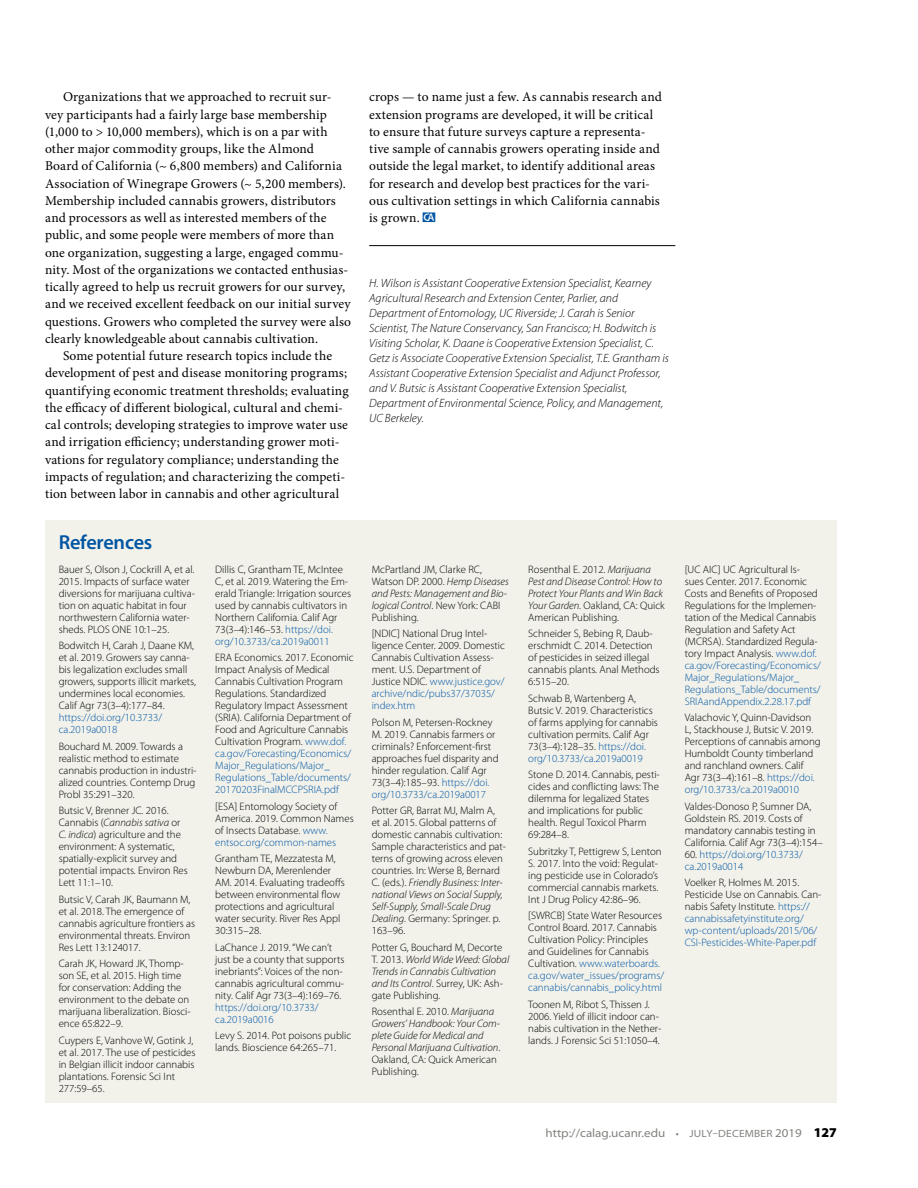
<style>
.page{position:relative;width:918px;height:1188px;background:#fff}
.page>*{position:absolute;margin:0;border:0;box-sizing:border-box;transform-origin:0 0}
.t1{font:600 20.25px "Myriad Pro";letter-spacing:-.01em;color:#0055a2}
.t2{font:13.5px/17.2px "Minion Pro";letter-spacing:.01em;color:#000}
.t3{font:italic 300 12px/15px "Myriad Pro";color:#000}
.t4{font:semi-expanded 12px "Myriad Pro";color:#7e817b}
.t5{font:300 10.8px/12px "Myriad Pro";color:#000}
.t6{font:300 10.8px/12px "Myriad Pro";color:#0055a2}
.t7{font:italic 300 10.8px/12px "Myriad Pro";color:#000}
.s1{font-style:italic}
.s2{color:#0055a2}
.s3{font-style:normal}
.s4{color:#000}
.s5{font-size:10.5px}
.s6{font-weight:900;font-stretch:normal;font-size:13.5px;color:#000}
</style>
<div class="page">
<hr style="left:369px;top:245px;width:306px;height:1px;background:#000">
<div style="left:45px;top:520px;width:792px;height:582px;background:#f2f2eb"></div>
<p class="t2" style="left:45px;top:88px;width:308px;text-indent:18px">Organizations that we approached to recruit sur&shy;vey participants had a fairly large base membership (1,000 to &gt; 10,000 members), which is on a par with other major commodity groups, like the Almond<br>Board of California (~ 6,800 members) and California Association of Winegrape Growers (~ 5,200 members).<br>Membership included cannabis growers, distributors and processors as well as interested members of the public, and some people were members of more than one organization, suggesting a large, engaged commu&shy;nity. Most of the organizations we contacted enthusias&shy;tically agreed to help us recruit growers for our survey, and we received excellent feedback on our initial survey questions. Growers who completed the survey were also clearly knowledgeable about cannabis cultivation.</p>
<p class="t2" style="left:45px;top:347px;width:305px;text-indent:18px">Some potential future research topics include the development of pest and disease monitoring programs; quantifying economic treatment thresholds; evaluating the efficacy of different biological, cultural and chemi&shy;cal controls; developing strategies to improve water use and irrigation efficiency; understanding grower moti&shy;vations for regulatory compliance; understanding the impacts of regulation; and characterizing the competi&shy;tion between labor in cannabis and other agricultural</p>
<h1 class="t1" style="left:59px;top:529px;width:95px">References</h1>
<p class="t5" style="left:59px;top:563px;width:138px">Bauer S, Olson J, Cockrill A, et al.<br>2015. Impacts of surface water diversions for marijuana cultiva&shy;tion on aquatic habitat in four northwestern California water&shy;sheds. PLOS ONE 10:1–25.</p>
<p class="t5" style="left:59px;top:640px;width:139px">Bodwitch H, Carah J, Daane KM, et al. 2019. Growers say canna&shy;bis legalization excludes small growers, supports illicit markets, undermines local economies.<br>Calif Agr 73(3–4):177–84.</p>
<p class="t6" style="left:59px;top:712px;width:105px">https://doi.org/10.3733/ ca.2019a0018</p>
<p class="t5" style="left:59px;top:740px;width:139px">Bouchard M. 2009. Towards a realistic method to estimate cannabis production in industri&shy;alized countries. Contemp Drug<br>Probl 35:291–320.</p>
<p class="t5" style="left:59px;top:805px;width:131px">Butsic V, Brenner JC. 2016.<br>Cannabis (<span class="s1">Cannabis sativa</span> or<br><span class="s1">C. indica</span>) agriculture and the environment: A systematic, spatially-explicit survey and potential impacts. Environ Res<br>Lett 11:1–10.</p>
<p class="t5" style="left:59px;top:893px;width:138px">Butsic V, Carah JK, Baumann M, et al. 2018. The emergence of cannabis agriculture frontiers as environmental threats. Environ<br>Res Lett 13:124017.</p>
<p class="t5" style="left:59px;top:958px;width:134px">Carah JK, Howard JK, Thomp&shy;son SE, et al. 2015. High time for conservation: Adding the environment to the debate on marijuana liberalization. Biosci&shy;ence 65:822–9.</p>
<p class="t5" style="left:59px;top:1034px;width:138px">Cuypers E, Vanhove W, Gotink J, et al. 2017. The use of pesticides in Belgian illicit indoor cannabis plantations. Forensic Sci Int<br>277:59–65.</p>
<p class="t5" style="left:215px;top:563px;width:138px">Dillis C, Grantham TE, McIntee<br>C, et al. 2019. Watering the Em&shy;erald Triangle: Irrigation sources used by cannabis cultivators in<br>Northern California. Calif Agr<br>73(3–4):146–53. <span class="s2">https://doi. org/10.3733/ca.2019a0011</span></p>
<p class="t5" style="left:215px;top:652px;width:140px">ERA Economics. 2017. Economic<br>Impact Analysis of Medical<br>Cannabis Cultivation Program<br>Regulations. Standardized<br>Regulatory Impact Assessment (SRIA). California Department of<br>Food and Agriculture Cannabis<br>Cultivation Program. <span class="s2">www.dof. ca.gov/Forecasting/Economics/<br>Major_Regulations/Major_<br>Regulations_Table/documents/<br>20170203FinalMCCPSRIA.pdf</span></p>
<p class="t5" style="left:215px;top:800px;width:140px">[ESA] Entomology Society of<br>America. 2019. Common Names of Insects Database. <span class="s2">www. entsoc.org/common-names</span></p>
<p class="t5" style="left:215px;top:853px;width:131px">Grantham TE, Mezzatesta M,<br>Newburn DA, Merenlender<br>AM. 2014. Evaluating tradeoffs between environmental flow protections and agricultural water security. River Res Appl<br>30:315–28.</p>
<p class="t5" style="left:215px;top:941px;width:131px">LaChance J. 2019. “We can’t just be a county that supports inebriants”: Voices of the non&shy;cannabis agricultural commu&shy;nity. Calif Agr 73(3–4):169–76.</p>
<p class="t6" style="left:215px;top:1001px;width:105px">https://doi.org/10.3733/ ca.2019a0016</p>
<p class="t5" style="left:215px;top:1030px;width:138px">Levy S. 2014. Pot poisons public lands. Bioscience 64:265–71.</p>
<p class="t2" style="left:369px;top:88px;width:294px">crops — to name just a few. As cannabis research and extension programs are developed, it will be critical to ensure that future surveys capture a representa&shy;tive sample of cannabis growers operating inside and outside the legal market, to identify additional areas for research and develop best practices for the vari&shy;ous cultivation settings in which California cannabis is grown.</p>
<p class="t3" style="left:369px;top:275px;width:301px">H. Wilson is Assistant Cooperative Extension Specialist, Kearney Agricultural Research and Extension Center, Parlier, and Department of Entomology, UC Riverside; J. Carah is Senior Scientist, The Nature Conservancy, San Francisco; H. Bodwitch is Visiting Scholar, K. Daane is Cooperative Extension Specialist, C.<br>Getz is Associate Cooperative Extension Specialist, T.E. Grantham is Assistant Cooperative Extension Specialist and Adjunct Professor, and V. Butsic is Assistant Cooperative Extension Specialist, Department of Environmental Science, Policy, and Management, UC Berkeley.</p>
<p class="t5" style="left:372px;top:563px;width:139px">McPartland JM, Clarke RC,<br>Watson DP. 2000. <span class="s1">Hemp Diseases and Pests: Management and Bio&shy;logical Control</span>. New York: CABI<br>Publishing.</p>
<p class="t5" style="left:372px;top:628px;width:135px">[NDIC] National Drug Intel&shy;ligence Center. 2009. Domestic<br>Cannabis Cultivation Assess&shy;ment. U.S. Department of<br>Justice NDIC. <span class="s2">www.justice.gov/ archive/ndic/pubs37/37035/ index.htm</span></p>
<p class="t5" style="left:372px;top:716px;width:128px">Polson M, Petersen-Rockney<br>M. 2019. Cannabis farmers or criminals? Enforcement-first approaches fuel disparity and hinder regulation. Calif Agr<br>73(3–4):185–93. <span class="s2">https://doi. org/10.3733/ca.2019a0017</span></p>
<p class="t5" style="left:372px;top:805px;width:136px">Potter GR, Barrat MJ, Malm A, et al. 2015. Global patterns of domestic cannabis cultivation:<br>Sample characteristics and pat&shy;terns of growing across eleven countries. In: Werse B, Bernard<br>C. (eds.). <span class="s1">Friendly Business: Inter&shy;national Views on Social Supply,<br>Self-Supply, Small-Scale Drug<br>Dealing</span>. Germany: Springer. p.<br>163–96.</p>
<p class="t5" style="left:372px;top:941px;width:139px">Potter G, Bouchard M, Decorte<br>T. 2013. <span class="s1">World Wide Weed: Global<br>Trends in Cannabis Cultivation and Its Control</span>. Surrey, UK: Ash&shy;gate Publishing.</p>
<p class="t7" style="left:372px;top:1006px;width:130px"><span class="s3">Rosenthal E. 2010.</span> Marijuana<br>Growers’ Handbook: Your Com&shy;plete Guide for Medical and<br>Personal Marijuana Cultivation<span class="s3">.<br>Oakland, CA: Quick American<br>Publishing.</span></p>
<p class="t7" style="left:528px;top:563px;width:138px"><span class="s3">Rosenthal E. 2012.</span> Marijuana<br>Pest and Disease Control: How to<br>Protect Your Plants and Win Back<br>Your Garden<span class="s3">. Oakland, CA: Quick<br>American Publishing.</span></p>
<p class="t5" style="left:528px;top:628px;width:133px">Schneider S, Bebing R, Daub&shy;erschmidt C. 2014. Detection of pesticides in seized illegal cannabis plants. Anal Methods<br>6:515–20.</p>
<p class="t5" style="left:528px;top:692px;width:131px">Schwab B, Wartenberg A,<br>Butsic V. 2019. Characteristics of farms applying for cannabis cultivation permits. Calif Agr<br>73(3–4):128–35. <span class="s2">https://doi. org/10.3733/ca.2019a0019</span></p>
<p class="t5" style="left:528px;top:769px;width:133px">Stone D. 2014. Cannabis, pesti&shy;cides and conflicting laws: The dilemma for legalized States and implications for public health. Regul Toxicol Pharm<br>69:284–8.</p>
<p class="t5" style="left:528px;top:845px;width:135px">Subritzky T, Pettigrew S, Lenton<br>S. 2017. Into the void: Regulat&shy;ing pesticide use in Colorado’s commercial cannabis markets.<br>Int J Drug Policy 42:86–96.</p>
<p class="t5" style="left:528px;top:910px;width:138px">[SWRCB] State Water Resources<br>Control Board. 2017. Cannabis<br>Cultivation Policy: Principles and Guidelines for Cannabis<br>Cultivation. <span class="s2">www.waterboards. ca.gov/water_issues/programs/ cannabis/cannabis_policy.html</span></p>
<p class="t5" style="left:528px;top:998px;width:134px">Toonen M, Ribot S, Thissen J.<br>2006. Yield of illicit indoor can&shy;nabis cultivation in the Nether&shy;lands. J Forensic Sci 51:1050–4.</p>
<p class="t5" style="left:685px;top:563px;width:138px">[UC AIC] UC Agricultural Is&shy;sues Center. 2017. Economic<br>Costs and Benefits of Proposed<br>Regulations for the Implemen&shy;tation of the Medical Cannabis<br>Regulation and Safety Act (MCRSA). Standardized Regula&shy;tory Impact Analysis. <span class="s2">www.dof. ca.gov/Forecasting/Economics/<br>Major_Regulations/Major_<br>Regulations_Table/documents/<br>SRIAandAppendix.2.28.17.pdf</span></p>
<p class="t5" style="left:685px;top:712px;width:137px">Valachovic Y, Quinn-Davidson<br>L, Stackhouse J, Butsic V. 2019.<br>Perceptions of cannabis among<br>Humboldt County timberland and ranchland owners. Calif<br>Agr 73(3–4):161–8. <span class="s2">https://doi. org/10.3733/ca.2019a0010</span></p>
<p class="t5" style="left:685px;top:800px;width:140px">Valdes-Donoso P, Sumner DA,<br>Goldstein RS. 2019. Costs of mandatory cannabis testing in<br>California. Calif Agr 73(3–4):154–</p>
<p class="t6" style="left:685px;top:848px;width:120px"><span class="s4">60.</span> https://doi.org/10.3733/ ca.2019a0014</p>
<p class="t6" style="left:685px;top:877px;width:138px"><span class="s4">Voelker R, Holmes M. 2015.<br>Pesticide Use on Cannabis. Can&shy;nabis Safety Institute.</span> https:// cannabissafetyinstitute.org/ wp-content/uploads/2015/06/<br>CSI-Pesticides-White-Paper.pdf</p>
<p class="t4" style="left:545px;top:1126px;width:293px">http://calag.ucanr.edu <span class="s5">• JULY–DECEMBER</span> 2019 <span class="s6">127</span></p>
</div>
